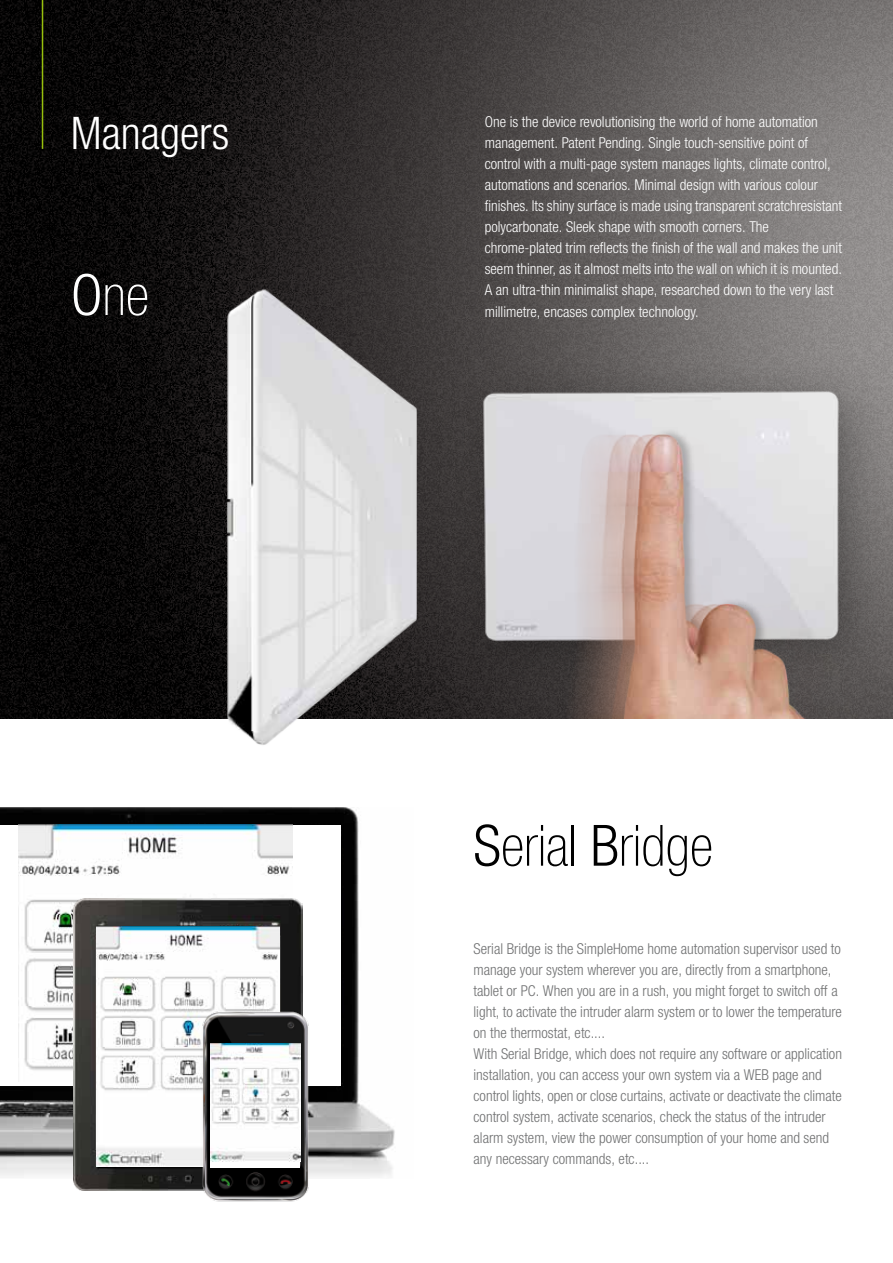
<style>
.page{position:relative;width:893px;height:1263px;background:#fff}
.page>*{position:absolute;margin:0;border:0;box-sizing:border-box;transform-origin:0 0}
.t1{font:100 condensed 57px "Helvetica Neue LTW1 G";color:#000}
.t2{font:100 condensed 57px "Helvetica Neue LTW1 G";color:#fff}
.t3{font:300 condensed 45px "Helvetica Neue LTW1 G";color:#fff}
.t4{font:300 condensed 15px/21px "Helvetica Neue LTW1 G";color:#707172}
.t5{font:300 condensed 15px/21px "Helvetica Neue LTW1 G";color:#fff}
.s1{font-weight:300}
</style>
<div class="page">
<img style="left:0;top:0;width:893px;height:719px">
<img style="left:161px;top:258px;width:256px;height:487px">
<img style="left:0;top:808px;width:395px;height:369px">
<div style="left:0;top:825px;width:340px;height:261px;background:#fff"></div>
<hr style="left:42px;top:0;width:1px;height:149px;background:#97bf0d">
<div style="left:450px;top:358px;width:440px;height:333px;background:#322f2e"></div>
<img style="left:417px;top:283px;width:141px;height:358px">
<img style="left:558px;top:283px;width:335px;height:436px">
<img style="left:18px;top:825px;width:274px;height:245px">
<img style="left:73px;top:898px;width:229px;height:292px">
<img style="left:97px;top:927px;width:183px;height:239px">
<img style="left:181px;top:1000px;width:149px;height:202px">
<div style="left:211px;top:1044px;width:89px;height:124px;background:#fff"></div>
<img style="left:211px;top:1044px;width:89px;height:118px">
<h2 class="t3" style="left:71px;top:107px;width:160px">Managers</h2>
<h1 class="t2" style="left:71px;top:263px;width:80px"><span class="s1">O</span>ne</h1>
<p class="t5" style="left:485px;top:112px;width:359px">One is the device revolutionising the world of home automation management. Patent Pending. Single touch-sensitive point of control with a multi-page system manages lights, climate control, automations and scenarios. Minimal design with various colour finishes. Its shiny surface is made using transparent scratchresistant polycarbonate. Sleek shape with smooth corners. The chrome-plated trim reflects the finish of the wall and makes the unit seem thinner, as it almost melts into the wall on which it is mounted.<br>A an ultra-thin minimalist shape, researched down to the very last millimetre, encases complex technology.</p>
<h1 class="t1" style="left:473px;top:813px;width:241px"><span class="s1">S</span>erial <span class="s1">B</span>ridge</h1>
<p class="t4" style="left:473px;top:938px;width:370px">Serial Bridge is the SimpleHome home automation supervisor used to manage your system wherever you are, directly from a smartphone, tablet or PC . When you are in a rush, you might forget to switch off a light, to activate the intruder alarm system or to lower the temperature on the thermostat, etc....<br>With Serial Bridge, which does not require any software or application installation, you can access your own system via a WEB page and control lights, open or close curtains, activate or deactivate the climate control system, activate scenarios, check the status of the intruder alarm system, view the power consumption of your home and send any necessary commands, etc....</p>
</div>
